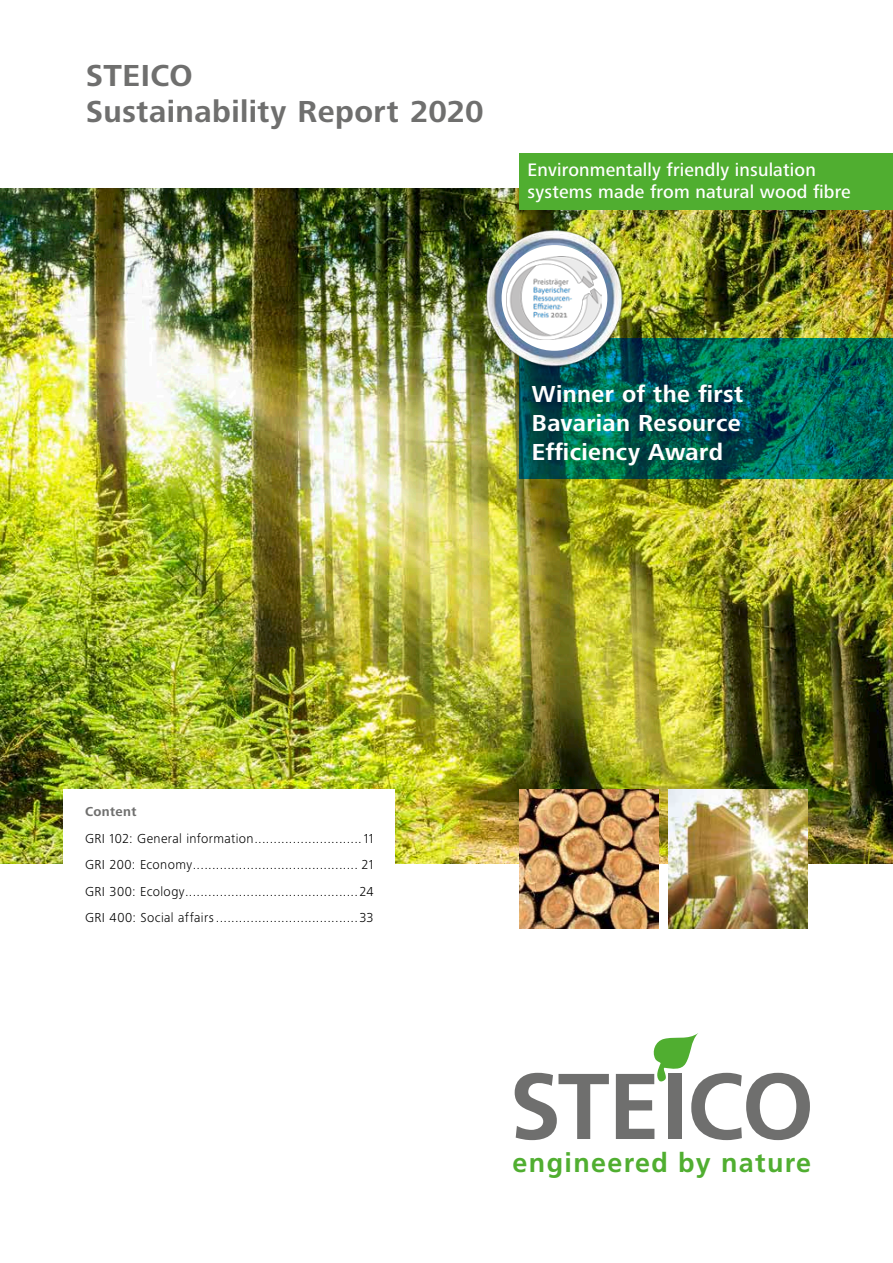
<style>
.page{position:relative;width:893px;height:1263px;background:#fff}
.page>*{position:absolute;margin:0;border:0;box-sizing:border-box;transform-origin:0 0}
.t1{font:700 31.5px/36px "Frutiger Next LTW1 G";letter-spacing:.015em;color:#6f6f6e}
.t2{font:700 27px "Frutiger";letter-spacing:.05em;color:#50ae30}
.t3{font:700 24px/28.8px "Frutiger Next LTW1 G";letter-spacing:.015em;color:#fff;text-align:justify}
.t4{font:500 18.75px/22.5px "Frutiger Next LTW1 G";letter-spacing:.01em;color:#fff}
.t5{font:300 13.5px/26.5px "Frutiger Next LTW1 G";letter-spacing:.03em;color:#000;text-align:justify}
.t6{font:700 13.5px "Frutiger Next LTW1 G";letter-spacing:.025em;color:#6f6f6e}
</style>
<div class="page">
<img style="left:0;top:188px;width:893px;height:675px">
<div style="left:64px;top:790px;width:331px;height:473px;background:#fff"></div>
<div style="left:519px;top:153px;width:374px;height:57px;background:#50ae30"></div>
<img style="left:668px;top:790px;width:139px;height:139px">
<img style="left:519px;top:790px;width:139px;height:139px">
<svg style="left:515px;top:1073px;width:94px;height:67px"></svg>
<svg style="left:616px;top:1033px;width:194px;height:107px"></svg>
<svg style="left:519px;top:338px;width:374px;height:140px;background:#005f54"></svg>
<img style="left:482px;top:225px;width:145px;height:146px">
<div style="left:502px;top:245px;width:105px;height:106px;background:#fff;border-radius:50%"></div>
<img style="left:507px;top:256px;width:95px;height:84px">
<h1 class="t1" style="left:86px;top:58px;width:399px">STEICO<br>Sustainability Report 2020</h1>
<h3 class="t4" style="left:528px;top:159px;width:325px">Environmentally friendly insulation systems made from natural wood fibre</h3>
<h3 class="t3" style="left:532px;top:381px;width:213px">Winner of the first Bavarian Resource Efficiency Award</h3>
<p class="t6" style="left:85px;top:804px;width:53px">Content</p>
<p class="t5" style="left:85px;top:825px;width:290px">GRI 102: General information............................11<br>GRI 200: Economy........................................... 21<br>GRI 300: Ecology.............................................24<br>GRI 400: Social affairs.....................................33</p>
<h2 class="t2" style="left:513px;top:1146px;width:300px">engineered by nature</h2>
</div>
